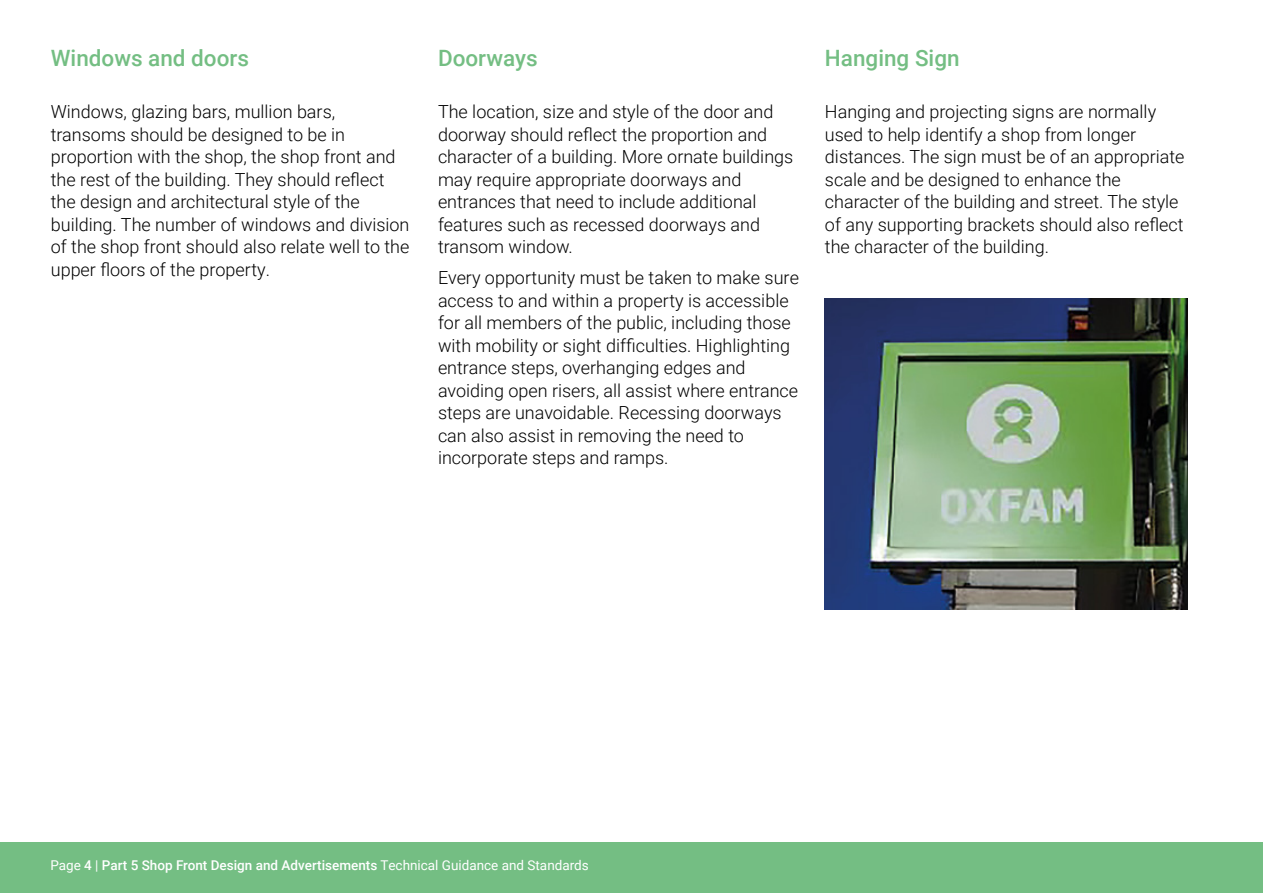
<style>
.page{position:relative;width:1263px;height:893px;background:#fff}
.page>*{position:absolute;margin:0;border:0;box-sizing:border-box;transform-origin:0 0}
.t1{font:500 22.5px "Roboto";color:#74be83}
.t2{font:300 18px/22.5px "Roboto";color:#000}
.t3{font:500 13.5px "Roboto";color:#fff}
.s1{font-weight:400}
</style>
<div class="page">
<div style="left:0;top:842px;width:1263px;height:51px;background:#74be83"></div>
<img style="left:825px;top:298px;width:362px;height:312px">
<p class="t1" style="left:51px;top:42px;width:200px">Windows and doors</p>
<p class="t2" style="left:51px;top:100px;width:360px">Windows, glazing bars, mullion bars, transoms should be designed to be in proportion with the shop, the shop front and the rest of the building. They should reflect the design and architectural style of the building. The number of windows and division of the shop front should also relate well to the upper floors of the property.</p>
<p class="t1" style="left:438px;top:42px;width:101px">Doorways</p>
<p class="t2" style="left:438px;top:100px;width:357px">The location, size and style of the door and doorway should reflect the proportion and character of a building. More ornate buildings may require appropriate doorways and entrances that need to include additional features such as recessed doorways and transom window.</p>
<p class="t2" style="left:438px;top:266px;width:362px">Every opportunity must be taken to make sure access to and within a property is accessible for all members of the public, including those with mobility or sight difficulties. Highlighting entrance steps, overhanging edges and avoiding open risers, all assist where entrance steps are unavoidable. Recessing doorways can also assist in removing the need to incorporate steps and ramps.</p>
<p class="t1" style="left:825px;top:42px;width:136px">Hanging Sign</p>
<p class="t2" style="left:825px;top:100px;width:361px">Hanging and projecting signs are normally used to help identify a shop from longer distances. The sign must be of an appropriate scale and be designed to enhance the character of the building and street. The style of any supporting brackets should also reflect the character of the building.</p>
<p class="t3" style="left:50px;top:856px;width:540px"><span class="s1">Page</span> 4 <span class="s1">|</span> Part 5 Shop Front Design and Advertisements <span class="s1">Technical Guidance and Standards</span></p>
</div>
